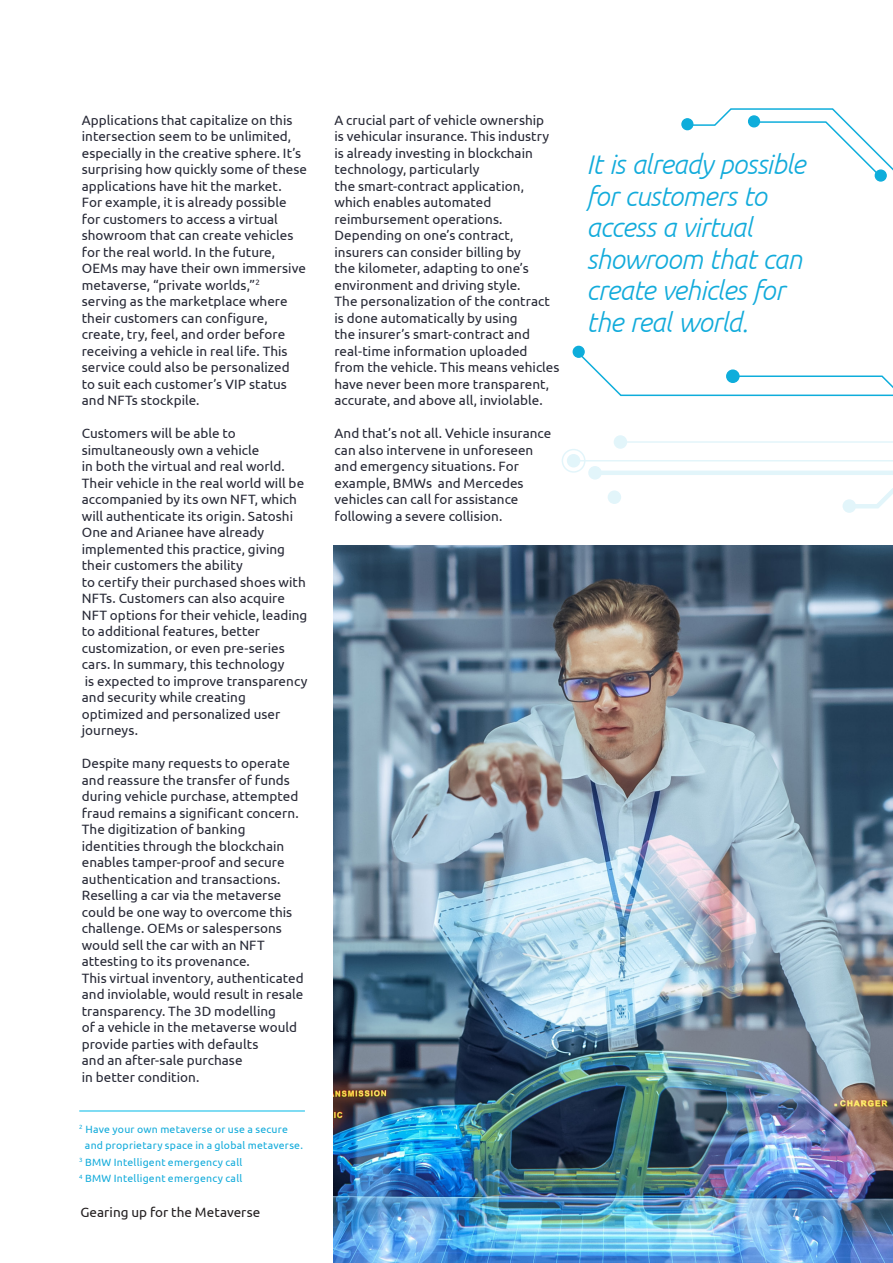
<style>
.page{position:relative;width:893px;height:1263px;background:#fff}
.page>*{position:absolute;margin:0;border:0;box-sizing:border-box;transform-origin:0 0}
.quote{font:italic 300 27px/31.5px "Ubuntu";letter-spacing:-.025em;color:#12abdb}
.H6-body{font:13.5px/16.5px "Ubuntu";color:#272936}
.Body_Copy{font:13.5px/16.5px "Ubuntu";color:#272936}
.t1{font:13.5px "Ubuntu";letter-spacing:.005em;color:#231f20}
.t2{font:300 12px "Ubuntu";color:#fff}
.H1-Title-table{font:10.5px "Ubuntu";letter-spacing:.02em;color:#12abdb}
</style>
<div class="page">
<hr style="left:79px;top:1110px;width:226px;height:1px;background:#00b9e7">
<div style="left:682px;top:119px;width:11px;height:11px;background:#0eaddb;border-radius:50%"></div>
<div style="left:681px;top:118px;width:12px;height:12px;border:1px solid #0eaddb;border-radius:50%"></div>
<svg style="left:685px;top:108px;width:208px;height:74px"></svg>
<div style="left:573px;top:346px;width:11px;height:11px;background:#0eaddb;border-radius:50%"></div>
<div style="left:573px;top:346px;width:12px;height:12px;border:1px solid #0eaddb;border-radius:50%"></div>
<div style="left:568px;top:455px;width:12px;height:12px;background:#e2f5fa;border-radius:50%"></div>
<div style="left:567px;top:454px;width:13px;height:13px;border:2px solid #0eaddb;border-radius:50%"></div>
<div style="left:562px;top:449px;width:23px;height:24px;border:2px solid #0eaddb;border-radius:50%"></div>
<div style="left:842px;top:499px;width:14px;height:14px;border:2px solid #0eaddb;border-radius:50%"></div>
<div style="left:588px;top:466px;width:14px;height:14px;border:2px solid #0eaddb;border-radius:50%"></div>
<div style="left:608px;top:491px;width:12px;height:12px;background:#e2f5fa;border-radius:50%"></div>
<div style="left:608px;top:490px;width:13px;height:14px;border:2px solid #0eaddb;border-radius:50%"></div>
<svg style="left:590px;top:466px;width:303px;height:11px"></svg>
<svg style="left:572px;top:350px;width:321px;height:112px"></svg>
<svg style="left:845px;top:488px;width:48px;height:25px"></svg>
<img style="left:334px;top:545px;width:559px;height:718px">
<p class="H6-body" style="left:82px;top:111px;width:227px">Applications that capitalize on this intersection seem to be unlimited, especially in the creative sphere. It’s surprising how quickly some of these applications have hit the market.<br>For example, it is already possible for customers to access a virtual showroom that can create vehicles for the real world. In the future, OEMs may have their own immersive metaverse, “private worlds,”<sup>2 </sup>serving as the marketplace where their customers can configure, create, try, feel, and order before receiving a vehicle in real life. This service could also be personalized<br>to suit each customer’s VIP status and NFTs stockpile.</p>
<p class="Body_Copy" style="left:82px;top:425px;width:227px">Customers will be able to simultaneously own a vehicle<br>in both the virtual and real world.<br>Their vehicle in the real world will be accompanied by its own NFT, which will authenticate its origin. Satoshi<br>One and Arianee have already implemented this practice, giving their customers the ability<br>to certify their purchased shoes with<br>NFTs. Customers can also acquire<br>NFT options for their vehicle, leading to additional features, better customization, or even pre-series cars. In summary, this technology<br>is expected to improve transparency and security while creating optimized and personalized user journeys.</p>
<p class="Body_Copy" style="left:82px;top:755px;width:223px">Despite many requests to operate and reassure the transfer of funds during vehicle purchase, attempted fraud remains a significant concern.<br>The digitization of banking identities through the blockchain enables tamper-proof and secure authentication and transactions.<br>Reselling a car via the metaverse could be one way to overcome this challenge. OEMs or salespersons would sell the car with an NFT attesting to its provenance.<br>This virtual inventory, authenticated and inviolable, would result in resale transparency. The 3D modelling<br>of a vehicle in the metaverse would provide parties with defaults<br>and an after-sale purchase<br>in better condition.</p>
<p class="H6-body" style="left:334px;top:111px;width:227px">A crucial part of vehicle ownership<br>is vehicular insurance. This industry is already investing in blockchain technology, particularly<br>the smart-contract application, which enables automated reimbursement operations.<br>Depending on one’s contract, insurers can consider billing by<br>the kilometer, adapting to one’s environment and driving style.<br>The personalization of the contract is done automatically by using<br>the insurer’s smart-contract and real-time information uploaded from the vehicle. This means vehicles have never been more transparent, accurate, and above all, inviolable.</p>
<p class="H6-body" style="left:334px;top:425px;width:218px">And that’s not all. Vehicle insurance can also intervene in unforeseen and emergency situations. For example, BMWs and Mercedes vehicles can call for assistance following a severe collision.</p>
<p class="quote" style="left:586px;top:148px;width:220px">It is already possible for customers to access a virtual showroom that can create vehicles for the real world.</p>
<p class="H1-Title-table" style="left:79px;top:1122px;width:210px"><sup>2</sup> Have your own metaverse or use a secure</p>
<p class="H1-Title-table" style="left:85px;top:1139px;width:219px">and proprietary space in a global metaverse.</p>
<p class="H1-Title-table" style="left:79px;top:1155px;width:165px"><sup>3</sup> BMW Intelligent emergency call</p>
<p class="H1-Title-table" style="left:79px;top:1172px;width:165px"><sup>4</sup> BMW Intelligent emergency call</p>
<p class="t1" style="left:80px;top:1204px;width:181px">Gearing up for the Metaverse</p>
<p class="t2" style="left:791px;top:1205px;width:8px">7</p>
</div>
